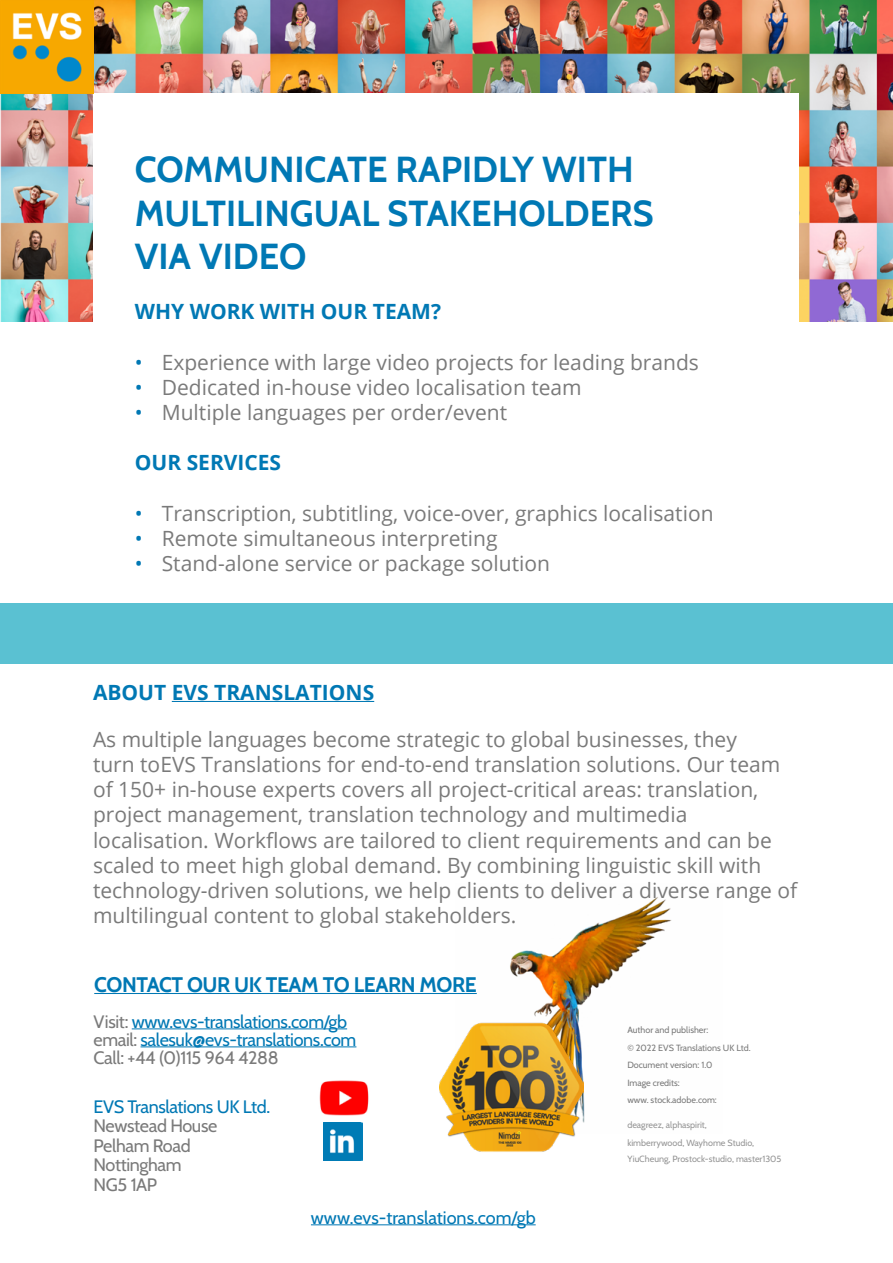
<style>
.page{position:relative;width:893px;height:1263px;background:#fff}
.page>*{position:absolute;margin:0;border:0;box-sizing:border-box;transform-origin:0 0}
.t1{font:700 36px/43.2px "Cabin";color:#0078b4}
.t2{font:21px/25.2px "Open Sans";color:#7a7a7a}
.t3{font:700 21px "Open Sans";color:#0078b4}
.t4{font:700 21px "Cabin";letter-spacing:-.02em;color:#0078b4}
.t5{font:18px/18px "Cabin";letter-spacing:-.02em;color:#0078b4}
.t6{font:18px/19.5px "Cabin";letter-spacing:-.02em;color:#7a7a7a}
.t7{font:18px "Cabin";color:#0078b4}
.t8{font:9px/17.5px "Cabin";color:#7a7a7a}
.t9{font:9px/17.5px "Cabin";color:#959595}
.s1{color:#0078b4}
.s2{color:#7a7a7a}
</style>
<div class="page">
<img style="left:1px;top:0;width:892px;height:321px">
<div style="left:0;top:603px;width:893px;height:61px;background:#5ac1d2"></div>
<img style="left:0;top:0;width:94px;height:94px">
<div style="left:93px;top:93px;width:706px;height:497px;background:#fff"></div>
<img style="left:510px;top:897px;width:162px;height:226px">
<hr style="left:94px;top:993px;width:383px;height:1px;background:#0078b4">
<hr style="left:311px;top:1224px;width:225px;height:1px;background:#0078b4">
<img style="left:440px;top:1015px;width:143px;height:137px">
<img style="left:323px;top:1122px;width:39px;height:39px">
<img style="left:319px;top:1080px;width:50px;height:36px">
<hr style="left:172px;top:701px;width:202px;height:1px;background:#0078b4">
<hr style="left:132px;top:1029px;width:215px;height:1px;background:#0078b4">
<hr style="left:141px;top:1047px;width:215px;height:1px;background:#0078b4">
<h1 class="t1" style="left:135px;top:148px;width:520px">COMMUNICATE RAPIDLY WITH<br>MULTILINGUAL STAKEHOLDERS<br>VIA VIDEO</h1>
<p class="t3" style="left:135px;top:297px;width:308px">WHY WORK WITH OUR TEAM?</p>
<p class="t2" style="left:135px;top:349px;width:566px"><span class="s1">•</span> Experience with large video projects for leading brands</p>
<p class="t2" style="left:135px;top:374px;width:448px"><span class="s1">•</span> Dedicated in-house video localisation team</p>
<p class="t2" style="left:135px;top:399px;width:374px"><span class="s1">•</span> Multiple languages per order/event</p>
<p class="t3" style="left:135px;top:448px;width:148px">OUR SERVICES</p>
<p class="t2" style="left:135px;top:500px;width:580px"><span class="s1">•</span> Transcription, subtitling, voice-over, graphics localisation</p>
<p class="t2" style="left:135px;top:525px;width:364px"><span class="s1">•</span> Remote simultaneous interpreting</p>
<p class="t2" style="left:135px;top:550px;width:417px"><span class="s1">•</span> Stand-alone service or package solution</p>
<p class="t3" style="left:93px;top:677px;width:283px">ABOUT EVS TRANSLATIONS</p>
<p class="t2" style="left:93px;top:726px;width:706px">As multiple languages become strategic to global businesses, they<br>turn toEVS Translations for end-to-end translation solutions. Our team of 150+ in-house experts covers all project-critical areas: translation, project management, translation technology and multimedia localisation. Workflows are tailored to client requirements and can be scaled to meet high global demand. By combining linguistic skill with technology-driven solutions, we help clients to deliver a diverse range of multilingual content to global stakeholders.</p>
<p class="t4" style="left:94px;top:972px;width:384px">CONTACT OUR UK TEAM TO LEARN MORE</p>
<p class="t5" style="left:94px;top:1011px;width:264px"><span class="s2">Visit:</span> www.evs-translations.com/gb <span class="s2">email:</span> salesuk@evs-translations.com<br><span class="s2">Call: +44 (0)115 964 4288</span></p>
<p class="t5" style="left:94px;top:1096px;width:178px">EVS Translations UK Ltd.</p>
<p class="t6" style="left:94px;top:1115px;width:125px">Newstead House<br>Pelham Road<br>Nottingham<br>NG5 1AP</p>
<p class="t7" style="left:311px;top:1203px;width:226px">www.evs-translations.com/gb</p>
<p class="t8" style="left:627px;top:1021px;width:125px">Author and publisher:<br>© 2022 EVS Translations UK Ltd.<br>Document version: 1.0<br>Image credits:<br>www. stock.adobe.com:</p>
<p class="t9" style="left:627px;top:1116px;width:128px">deagreez, alphaspirit, kimberrywood, Wayhome Studio,</p>
<p class="t9" style="left:627px;top:1150px;width:156px">YiuCheung, Prostock-studio, master1305</p>
</div>
